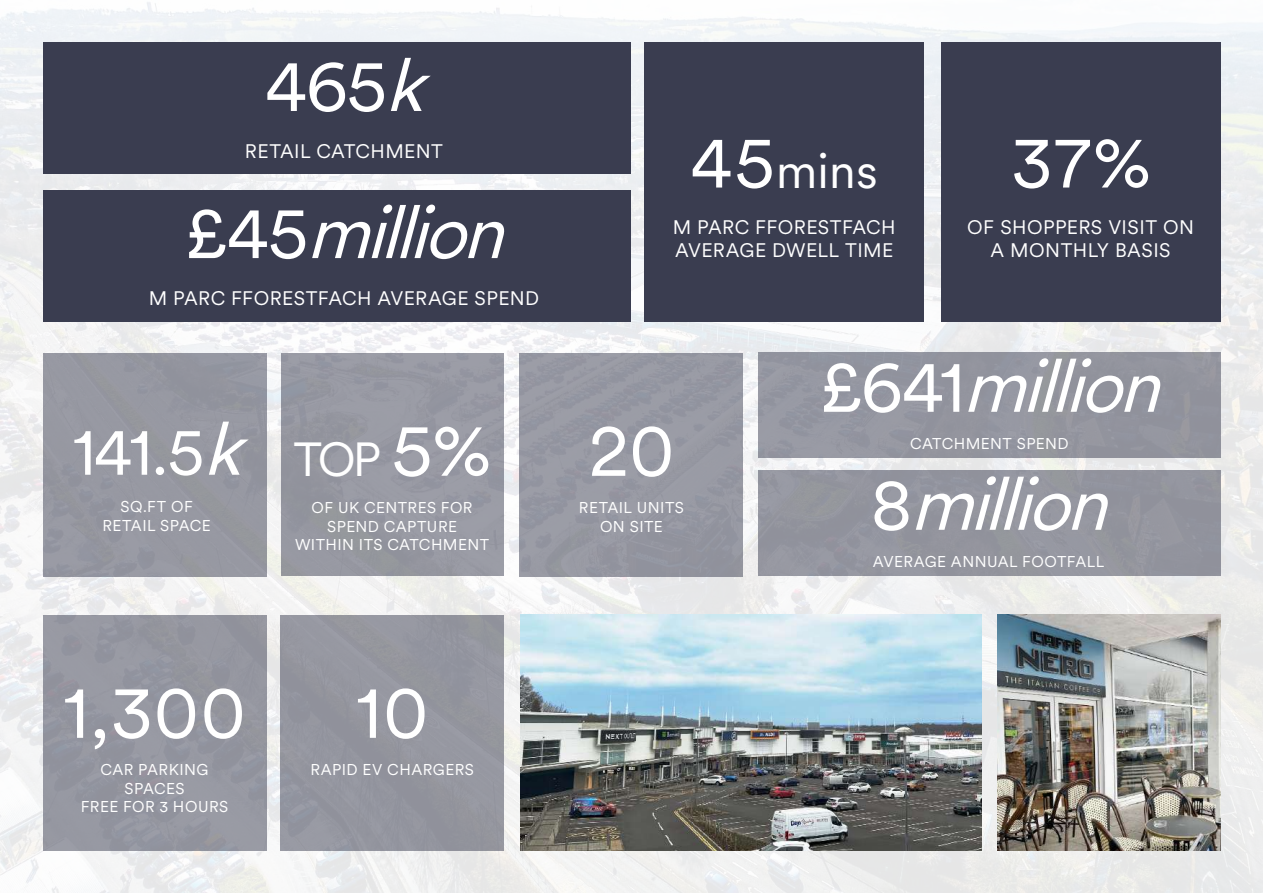
<style>
.page{position:relative;width:1263px;height:893px;background:#fff}
.page>*{position:absolute;margin:0;border:0;box-sizing:border-box;transform-origin:0 0}
.t1{font:74.7px "Circular XX";letter-spacing:.01em;color:#fff}
.t2{font:italic 73.5px "Circular XX";color:#fff}
.t3{font:73.5px "Circular XX";color:#fff}
.t4{font:67.2px "Circular XX";color:#fff}
.t5{font:48.6px "Circular XX";color:#fff}
.t6{font:47.4px "Circular XX";color:#fff}
.t7{font:19.35px/23.2px "Circular XX";letter-spacing:.02em;color:#fff}
.t8{font:15.45px/18.6px "Circular XX";letter-spacing:.03em;color:#fff;text-align:center}
.s1{font-style:italic}
.s2{font-size:73.5px}
.s3{font-style:normal}
.s4{font-style:italic;font-size:73.5px}
.s5{font-size:74.7px}
</style>
<div class="page">
<img style="left:0;top:2px;width:1263px;height:891px">
<div style="left:43px;top:43px;width:587px;height:131px;background:#3a3d50"></div>
<div style="left:644px;top:43px;width:280px;height:279px;background:#3a3d50"></div>
<div style="left:941px;top:43px;width:279px;height:279px;background:#3a3d50"></div>
<div style="left:281px;top:353px;width:223px;height:223px;background:#9799a3"></div>
<div style="left:44px;top:353px;width:223px;height:223px;background:#9798a2"></div>
<div style="left:520px;top:353px;width:223px;height:223px;background:#9799a3"></div>
<div style="left:43px;top:615px;width:223px;height:235px;background:#9597a1"></div>
<div style="left:281px;top:615px;width:223px;height:235px;background:#95969f"></div>
<img style="left:520px;top:615px;width:462px;height:235px">
<img style="left:997px;top:615px;width:223px;height:235px">
<div style="left:43px;top:190px;width:587px;height:132px;background:#3a3d50"></div>
<div style="left:758px;top:353px;width:462px;height:105px;background:#93959f"></div>
<div style="left:758px;top:471px;width:462px;height:105px;background:#94959e"></div>
<h2 class="t3" style="left:265px;top:36px;width:184px">465<span class="s1">k</span></h2>
<p class="t7" style="left:245px;top:138px;width:199px">RETAIL CATCHMENT</p>
<h3 class="t5" style="left:690px;top:138px;width:189px"><span class="s2">45</span>mins</h3>
<p class="t7" style="left:673px;top:215px;width:224px">M PARC FFORESTFACH<br>AVERAGE DWELL TIME</p>
<h2 class="t2" style="left:185px;top:183px;width:344px"><span class="s3">£ 4 5</span> million</h2>
<p class="t7" style="left:149px;top:285px;width:392px">M PARC FFORESTFACH AVERAGE SPEND</p>
<h2 class="t3" style="left:1011px;top:113px;width:141px">37%</h2>
<p class="t7" style="left:967px;top:215px;width:228px;text-align:center">OF SHOPPERS VISIT ON<br>A MONTHLY BASIS</p>
<h3 class="t4" style="left:73px;top:406px;width:194px">141.5<span class="s4">k</span></h3>
<p class="t8" style="left:102px;top:497px;width:110px">SQ.FT OF<br>RETAIL SPACE</p>
<h3 class="t6" style="left:293px;top:427px;width:199px">TOP <span class="s5">5%</span></h3>
<p class="t8" style="left:295px;top:498px;width:196px">OF UK CENTRES FOR<br>SPEND CAPTURE<br>WITHIN ITS CATCHMENT</p>
<h1 class="t1" style="left:63px;top:662px;width:184px">1,300</h1>
<p class="t8" style="left:81px;top:760px;width:149px">CAR PARKING<br>SPACES<br>FREE FOR 3 HOURS</p>
<h1 class="t1" style="left:356px;top:662px;width:74px">10</h1>
<p class="t8" style="left:310px;top:760px;width:165px">RAPID EV CHARGERS</p>
<h1 class="t1" style="left:588px;top:400px;width:88px">20</h1>
<p class="t8" style="left:579px;top:498px;width:107px">RETAIL UNITS<br>ON SITE</p>
<h2 class="t2" style="left:820px;top:337px;width:365px"><span class="s3">£ 6 4 1</span> million</h2>
<p class="t8" style="left:910px;top:434px;width:160px">CATCHMENT SPEND</p>
<h2 class="t2" style="left:871px;top:455px;width:262px"><span class="s3">8</span> million</h2>
<p class="t8" style="left:873px;top:552px;width:233px">AVERAGE ANNUAL FOOTFALL</p>
</div>
